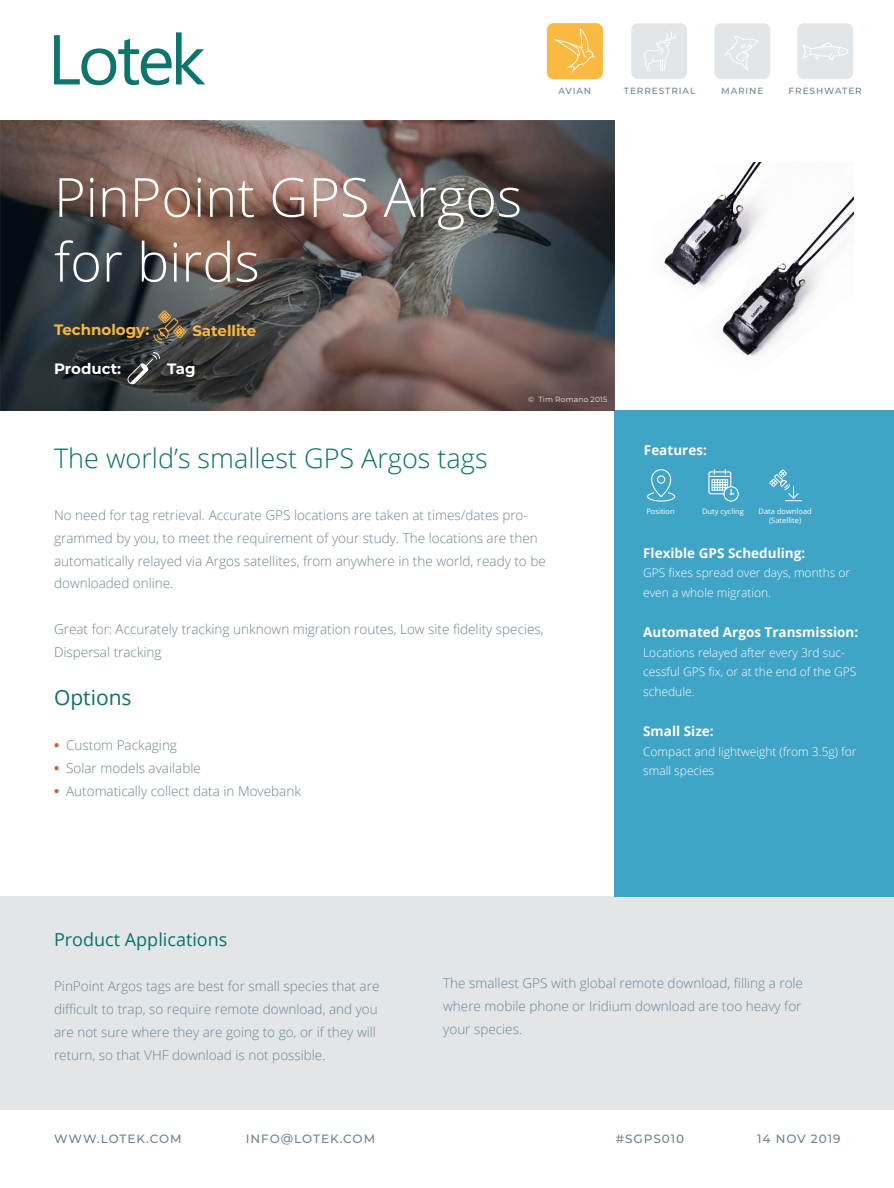
<style>
.page{position:relative;width:894px;height:1188px;background:#fff}
.page>*{position:absolute;margin:0;border:0;box-sizing:border-box;transform-origin:0 0}
.t1{font:300 54px/64.8px "Open Sans";color:#fff}
.t2{font:300 27px "Open Sans";color:#0c7169}
.t3{font:21px "Open Sans";color:#0c7169}
.t4{font:18px "Open Sans";color:#0c7169}
.t5{font:700 15px "Montserrat";color:#fab940}
.t6{font:700 15px "Montserrat";color:#fff}
.t7{font:300 13.5px/22.8px "Open Sans";color:#6e838f}
.t8{font:700 13.5px "Open Sans";color:#fff}
.t9{font:300 12px/19.8px "Open Sans";color:#fff}
.t10{font:500 12px "Montserrat";letter-spacing:.08em;color:#6e838f}
.t11{font:500 9px "Montserrat";letter-spacing:.1em;color:#6e838f}
.t12{font:7.5px/9px "Open Sans";color:#fff;text-align:center}
.t13{font:7.5px "Montserrat";letter-spacing:.02em;color:#fff}
.s1{font-weight:700;color:#dd5726}
</style>
<div class="page">
<div style="left:0;top:896px;width:893px;height:214px;background:#e2e6e9"></div>
<div style="left:613px;top:410px;width:280px;height:486px;background:#3fa4c5"></div>
<div style="left:797px;top:23px;width:55px;height:56px;background:#e2e6e9;border-radius:7px"></div>
<svg style="left:802px;top:42px;width:46px;height:18px"></svg>
<div style="left:714px;top:23px;width:56px;height:56px;background:#e2e6e9;border-radius:7px"></div>
<svg style="left:724px;top:36px;width:34px;height:34px"></svg>
<div style="left:631px;top:23px;width:55px;height:56px;background:#e2e6e9;border-radius:7px"></div>
<svg style="left:644px;top:31px;width:32px;height:40px"></svg>
<svg style="left:54px;top:32px;width:151px;height:53px"></svg>
<svg style="left:769px;top:470px;width:32px;height:31px"></svg>
<svg style="left:708px;top:470px;width:30px;height:32px"></svg>
<svg style="left:647px;top:469px;width:28px;height:33px"></svg>
<svg style="left:0;top:121px;width:613px;height:289px;background:#5c5250"></svg>
<img style="left:664px;top:163px;width:188px;height:194px">
<svg style="left:127px;top:352px;width:33px;height:32px"></svg>
<svg style="left:153px;top:310px;width:33px;height:33px"></svg>
<div style="left:546px;top:23px;width:56px;height:56px;background:#fab940;border-radius:7px"></div>
<svg style="left:554px;top:28px;width:40px;height:46px"></svg>
<p class="t11" style="left:558px;top:84px;width:34px">AVIAN</p>
<p class="t11" style="left:623px;top:84px;width:73px">TERRESTRIAL</p>
<p class="t11" style="left:720px;top:84px;width:44px">MARINE</p>
<p class="t11" style="left:788px;top:84px;width:75px">FRESHWATER</p>
<p class="t1" style="left:54px;top:163px;width:469px">PinPoint GPS Argos for birds</p>
<p class="t5" style="left:54px;top:319px;width:97px">Technology:</p>
<p class="t6" style="left:54px;top:357px;width:69px">Product:</p>
<p class="t5" style="left:192px;top:320px;width:65px">Satellite</p>
<p class="t6" style="left:167px;top:357px;width:30px">Tag</p>
<p class="t13" style="left:528px;top:394px;width:81px">© Tim Romano 2015</p>
<p class="t2" style="left:54px;top:440px;width:435px">The world’s smallest GPS Argos tags</p>
<p class="t7" style="left:54px;top:503px;width:493px">No need for tag retrieval. Accurate GPS locations are taken at times/dates pro&shy;grammed by you, to meet the requirement of your study. The locations are then automatically relayed via Argos satellites, from anywhere in the world, ready to be downloaded online.</p>
<p class="t7" style="left:54px;top:617px;width:491px">Great for: Accurately tracking unknown migration routes, Low site fidelity species,<br>Dispersal tracking</p>
<p class="t3" style="left:54px;top:683px;width:79px">Options</p>
<p class="t7" style="left:54px;top:734px;width:124px"><span class="s1">•</span> Custom Packaging</p>
<p class="t7" style="left:54px;top:756px;width:148px"><span class="s1">•</span> Solar models available</p>
<p class="t7" style="left:54px;top:779px;width:248px"><span class="s1">•</span> Automatically collect data in Movebank</p>
<p class="t8" style="left:643px;top:440px;width:64px">Features:</p>
<p class="t12" style="left:646px;top:507px;width:30px">Position</p>
<p class="t12" style="left:701px;top:507px;width:43px">Duty cycling</p>
<p class="t12" style="left:758px;top:507px;width:55px">Data download (Satellite)</p>
<p class="t8" style="left:643px;top:543px;width:163px">Flexible GPS Scheduling:</p>
<p class="t9" style="left:643px;top:563px;width:208px">GPS fixes spread over days, months or</p>
<p class="t9" style="left:643px;top:583px;width:129px">even a whole migration.</p>
<p class="t8" style="left:643px;top:622px;width:217px">Automated Argos Transmission:</p>
<p class="t9" style="left:643px;top:642px;width:215px">Locations relayed after every 3rd suc&shy;cessful GPS fix, or at the end of the GPS schedule.</p>
<p class="t8" style="left:643px;top:721px;width:72px">Small Size:</p>
<p class="t9" style="left:643px;top:741px;width:215px">Compact and lightweight (from 3.5g) for</p>
<p class="t9" style="left:643px;top:761px;width:73px">small species</p>
<p class="t4" style="left:54px;top:927px;width:175px">Product Applications</p>
<p class="t7" style="left:54px;top:975px;width:327px">PinPoint Argos tags are best for small species that are</p>
<p class="t7" style="left:54px;top:998px;width:325px">difficult to trap, so require remote download, and you</p>
<p class="t7" style="left:54px;top:1020px;width:323px">are not sure where they are going to go, or if they will</p>
<p class="t7" style="left:54px;top:1043px;width:273px">return, so that VHF download is not possible.</p>
<p class="t7" style="left:443px;top:971px;width:361px;text-align:justify">The smallest GPS with global remote download, filling a role where mobile phone or Iridium download are too heavy for your species.</p>
<p class="t10" style="left:54px;top:1130px;width:129px">WWW.LOTEK.COM</p>
<p class="t10" style="left:246px;top:1130px;width:131px">INFO@LOTEK.COM</p>
<p class="t10" style="left:615px;top:1130px;width:70px">#SGPS010</p>
<p class="t10" style="left:756px;top:1130px;width:40px">14 Nov</p>
<p class="t10" style="left:810px;top:1130px;width:31px">2019</p>
</div>
